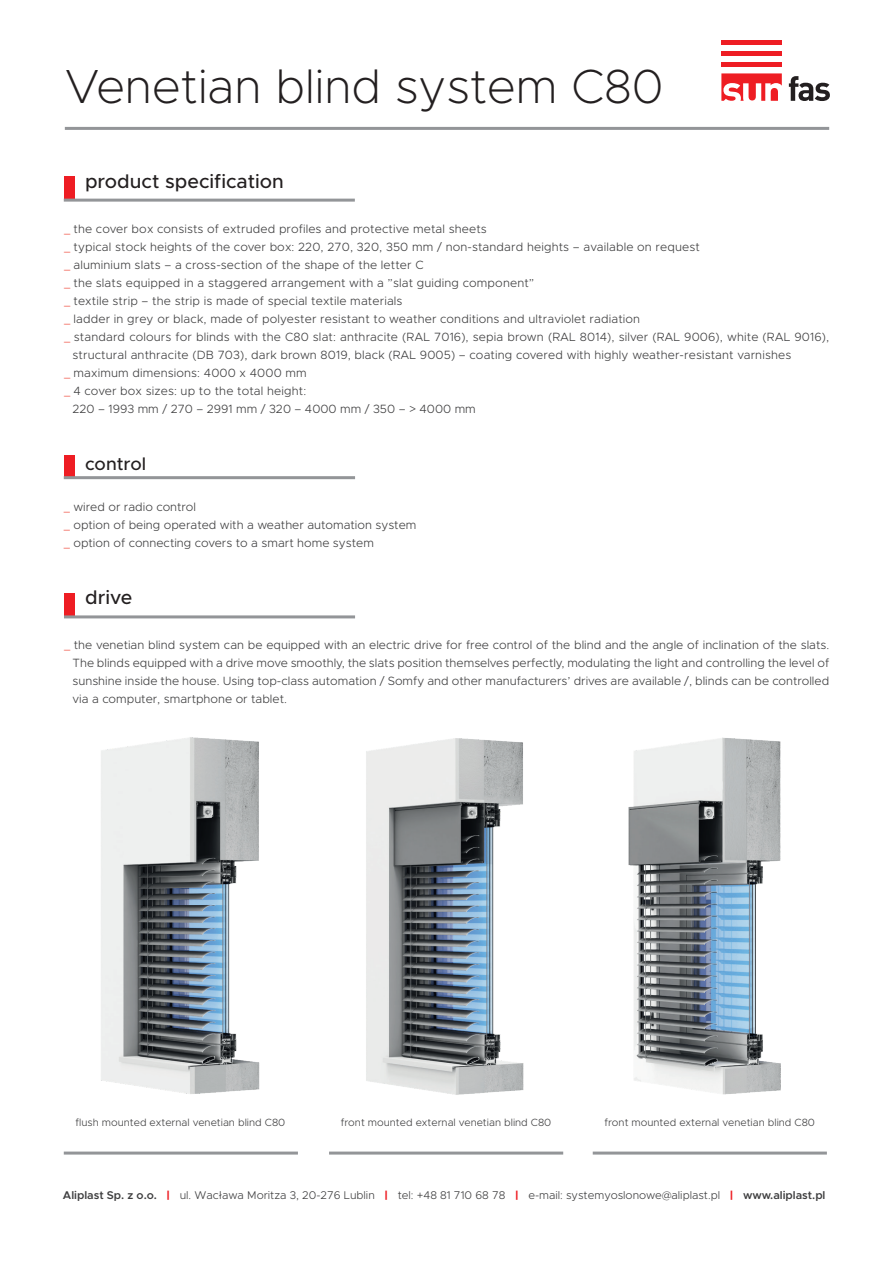
<style>
.page{position:relative;width:893px;height:1263px;background:#fff}
.page>*{position:absolute;margin:0;border:0;box-sizing:border-box;transform-origin:0 0}
.t1{font:200 48px "Metropolis";color:#231f20}
.t2{font:500 19.5px "Metropolis";color:#231f20}
.t3{font:500 18px "Metropolis";color:#231f20}
.t4{font:300 12px/18px "Metropolis";letter-spacing:.01em;color:#3e3e3f;text-align:justify}
.t5{font:300 11.25px "Metropolis";color:#3e3e3f}
.t6{font:300 10.5px "Metropolis";color:#3e3e3f}
.s1{font-size:10.5px;color:#ef3e2e}
.s2{font-weight:600}
.s3{font-weight:900;color:#ee1d23}
</style>
<div class="page">
<div style="left:64px;top:176px;width:10px;height:23px;background:#ee1d23"></div>
<div style="left:64px;top:593px;width:10px;height:22px;background:#ee1d23"></div>
<hr style="left:64px;top:199px;width:291px;height:3px;background:#939598">
<hr style="left:64px;top:615px;width:291px;height:3px;background:#939598">
<img style="left:628px;top:737px;width:153px;height:358px">
<img style="left:366px;top:738px;width:158px;height:357px">
<img style="left:101px;top:737px;width:159px;height:357px">
<hr style="left:64px;top:1151px;width:234px;height:3px;background:#939598">
<hr style="left:329px;top:1151px;width:234px;height:3px;background:#939598">
<hr style="left:593px;top:1151px;width:234px;height:3px;background:#939598">
<hr style="left:65px;top:127px;width:764px;height:3px;background:#939598">
<div style="left:721px;top:62px;width:61px;height:5px;background:#ee1d23"></div>
<div style="left:721px;top:51px;width:61px;height:5px;background:#ee1d23"></div>
<div style="left:721px;top:40px;width:61px;height:5px;background:#ee1d23"></div>
<svg style="left:721px;top:73px;width:61px;height:28px"></svg>
<svg style="left:789px;top:76px;width:41px;height:25px"></svg>
<div style="left:64px;top:455px;width:10px;height:23px;background:#ee1d23"></div>
<hr style="left:64px;top:476px;width:291px;height:3px;background:#939598">
<h1 class="t1" style="left:65px;top:56px;width:600px">Venetian blind system C80</h1>
<h2 class="t2" style="left:85px;top:169px;width:200px">product specification</h2>
<p class="t4" style="left:64px;top:220px;width:424px"><span class="s1">_</span> the cover box consists of extruded profiles and protective metal sheets</p>
<p class="t4" style="left:64px;top:238px;width:637px"><span class="s1">_</span> typical stock heights of the cover box: 220, 270, 320, 350 mm / non-standard heights – available on request</p>
<p class="t4" style="left:64px;top:256px;width:361px"><span class="s1">_</span> aluminium slats – a cross-section of the shape of the letter C</p>
<p class="t4" style="left:64px;top:274px;width:472px"><span class="s1">_</span> the slats equipped in a staggered arrangement with a ”slat guiding component”</p>
<p class="t4" style="left:64px;top:292px;width:340px"><span class="s1">_</span> textile strip – the strip is made of special textile materials</p>
<p class="t4" style="left:64px;top:310px;width:578px"><span class="s1">_</span> ladder in grey or black, made of polyester resistant to weather conditions and ultraviolet radiation</p>
<p class="t4" style="left:64px;top:328px;width:767px"><span class="s1">_</span> standard colours for blinds with the C80 slat: anthracite (RAL 7016), sepia brown (RAL 8014), silver (RAL 9006), white (RAL 9016),</p>
<p class="t4" style="left:73px;top:346px;width:720px">structural anthracite (DB 703), dark brown 8019, black (RAL 9005) – coating covered with highly weather-resistant varnishes</p>
<p class="t4" style="left:64px;top:364px;width:244px"><span class="s1">_</span> maximum dimensions: 4000 x 4000 mm</p>
<p class="t4" style="left:64px;top:382px;width:244px"><span class="s1">_</span> 4 cover box sizes: up to the total height:</p>
<p class="t4" style="left:73px;top:400px;width:405px">220 – 1993 mm / 270 – 2991 mm / 320 – 4000 mm / 350 – &gt; 4000 mm</p>
<h3 class="t3" style="left:85px;top:453px;width:63px">control</h3>
<p class="t4" style="left:64px;top:497px;width:354px;text-align:left"><span class="s1">_</span> wired or radio control<br><span class="s1">_</span> option of being operated with a weather automation system <span class="s1">_</span> option of connecting covers to a smart home system</p>
<h2 class="t2" style="left:85px;top:585px;width:49px">drive</h2>
<p class="t4" style="left:73px;top:636px;width:758px;text-indent:-8px"><span class="s1">_</span> the venetian blind system can be equipped with an electric drive for free control of the blind and the angle of inclination of the slats.<br>The blinds equipped with a drive move smoothly, the slats position themselves perfectly, modulating the light and controlling the level of sunshine inside the house. Using top-class automation / Somfy and other manufacturers’ drives are available /, blinds can be controlled via a computer, smartphone or tablet.</p>
<p class="t6" style="left:76px;top:1116px;width:211px">flush mounted external venetian blind C80</p>
<p class="t6" style="left:341px;top:1116px;width:212px">front mounted external venetian blind C80</p>
<p class="t6" style="left:605px;top:1116px;width:212px">front mounted external venetian blind C80</p>
<p class="t5" style="left:63px;top:1188px;width:764px"><span class="s2">Aliplast Sp. z o.o.</span> <span class="s3">|</span> ul. Wacława Moritza 3, 20-276 Lublin <span class="s3">|</span> tel: +48 81 710 68 78 <span class="s3">|</span> e-mail: systemyoslonowe@aliplast.pl <span class="s3">|</span> <span class="s2">www.aliplast.pl</span></p>
</div>
